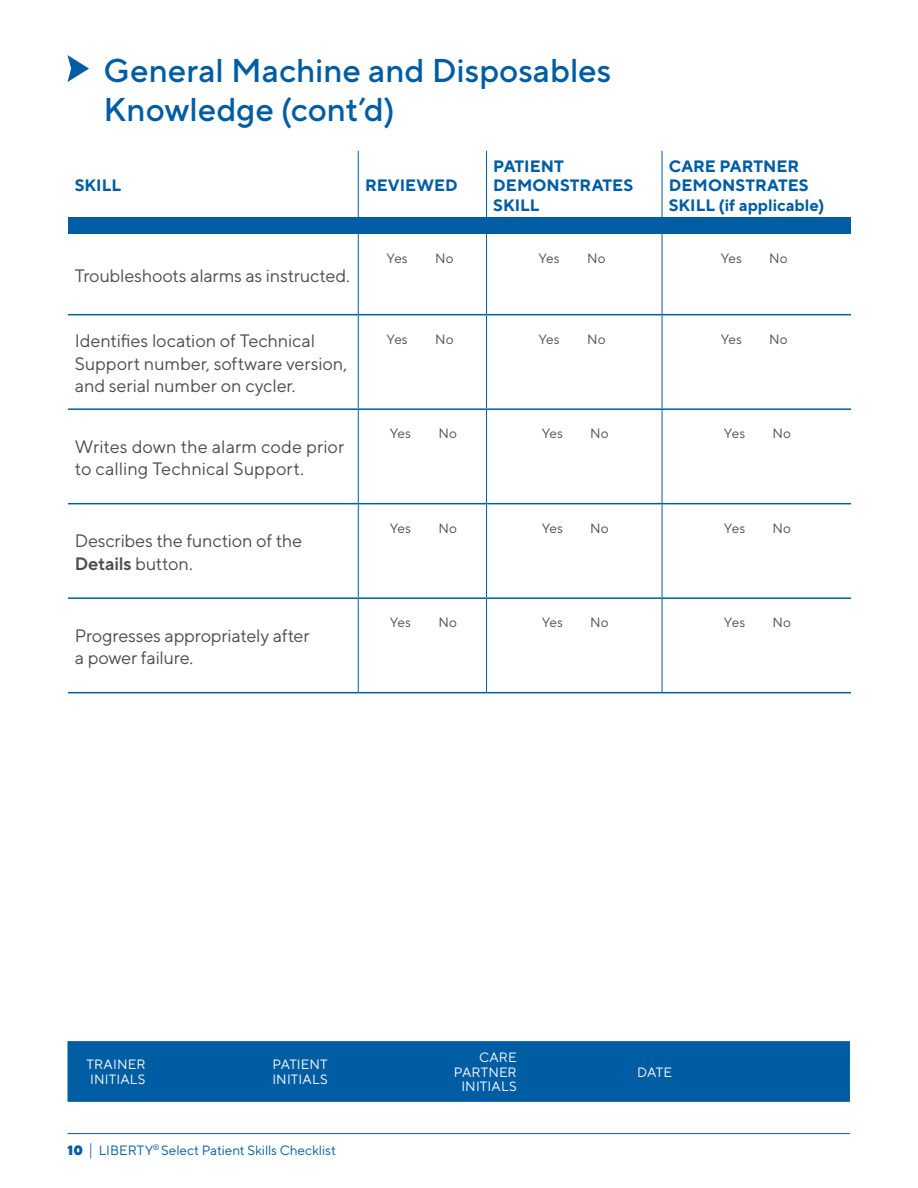
<style>
.page{position:relative;width:918px;height:1188px;background:#fff}
.page>*{position:absolute;margin:0;border:0;box-sizing:border-box;transform-origin:0 0}
.t1{font:500 33px/39px "TT Norms Pro";color:#005da4}
.t2{font:18px/22.5px "TT Norms Pro";letter-spacing:-.01em;color:#4d4d4f}
.t3{font:700 16.5px/19.5px "TT Norms Pro";letter-spacing:.005em;color:#005da4}
.t4{font:13.5px "TT Norms Pro";letter-spacing:.01em;color:#4d4d4f}
.t5{font:13.5px/14.7px "TT Norms Pro";letter-spacing:.01em;color:#fff}
.t6{font:13.5px "TT Norms Pro";color:#005da4}
.s1{font-weight:600}
.s2{font-weight:900}
.s3{font-weight:300;font-size:16.5px}
</style>
<div class="page">
<hr style="left:68px;top:1133px;width:782px;height:1px;background:#005da4">
<div style="left:68px;top:1041px;width:782px;height:61px;background:#005da4"></div>
<svg style="left:68px;top:55px;width:21px;height:27px"></svg>
<div style="left:68px;top:217px;width:783px;height:17px;background:#005da4"></div>
<hr style="left:358px;top:151px;width:1px;height:66px;background:#005da4">
<hr style="left:486px;top:151px;width:1px;height:66px;background:#005da4">
<hr style="left:662px;top:151px;width:1px;height:66px;background:#005da4">
<hr style="left:358px;top:234px;width:1px;height:80px;background:#005da4">
<hr style="left:486px;top:234px;width:1px;height:80px;background:#005da4">
<hr style="left:662px;top:234px;width:1px;height:80px;background:#005da4">
<hr style="left:358px;top:315px;width:1px;height:93px;background:#005da4">
<hr style="left:486px;top:315px;width:1px;height:93px;background:#005da4">
<hr style="left:662px;top:315px;width:1px;height:93px;background:#005da4">
<hr style="left:358px;top:410px;width:1px;height:93px;background:#005da4">
<hr style="left:486px;top:410px;width:1px;height:93px;background:#005da4">
<hr style="left:662px;top:410px;width:1px;height:93px;background:#005da4">
<hr style="left:358px;top:504px;width:1px;height:93px;background:#005da4">
<hr style="left:486px;top:504px;width:1px;height:93px;background:#005da4">
<hr style="left:662px;top:504px;width:1px;height:93px;background:#005da4">
<hr style="left:358px;top:599px;width:1px;height:93px;background:#005da4">
<hr style="left:486px;top:599px;width:1px;height:93px;background:#005da4">
<hr style="left:662px;top:599px;width:1px;height:93px;background:#005da4">
<hr style="left:68px;top:408px;width:290px;height:2px;background:#005da4">
<hr style="left:68px;top:503px;width:290px;height:1px;background:#005da4">
<hr style="left:68px;top:597px;width:290px;height:2px;background:#005da4">
<hr style="left:68px;top:692px;width:290px;height:1px;background:#005da4">
<hr style="left:68px;top:314px;width:290px;height:1px;background:#005da4">
<hr style="left:358px;top:314px;width:129px;height:1px;background:#005da4">
<hr style="left:358px;top:408px;width:129px;height:2px;background:#005da4">
<hr style="left:358px;top:503px;width:129px;height:1px;background:#005da4">
<hr style="left:358px;top:597px;width:129px;height:2px;background:#005da4">
<hr style="left:358px;top:692px;width:129px;height:1px;background:#005da4">
<hr style="left:487px;top:314px;width:175px;height:1px;background:#005da4">
<hr style="left:487px;top:408px;width:175px;height:2px;background:#005da4">
<hr style="left:487px;top:503px;width:175px;height:1px;background:#005da4">
<hr style="left:487px;top:597px;width:175px;height:2px;background:#005da4">
<hr style="left:487px;top:692px;width:175px;height:1px;background:#005da4">
<hr style="left:662px;top:314px;width:189px;height:1px;background:#005da4">
<hr style="left:662px;top:408px;width:189px;height:2px;background:#005da4">
<hr style="left:662px;top:503px;width:189px;height:1px;background:#005da4">
<hr style="left:662px;top:597px;width:189px;height:2px;background:#005da4">
<hr style="left:662px;top:692px;width:189px;height:1px;background:#005da4">
<h1 class="t1" style="left:103px;top:48px;width:509px">General Machine and Disposables<br>Knowledge (cont’d)</h1>
<p class="t3" style="left:75px;top:174px;width:48px">SKILL</p>
<p class="t3" style="left:365px;top:174px;width:94px">REVIEWED</p>
<p class="t3" style="left:493px;top:155px;width:141px">PATIENT<br>DEMONSTRATES<br>SKILL</p>
<p class="t3" style="left:669px;top:155px;width:157px">CARE PARTNER<br>DEMONSTRATES<br>SKILL (if applicable)</p>
<p class="t2" style="left:75px;top:263px;width:277px">Troubleshoots alarms as instructed.</p>
<p class="t4" style="left:387px;top:248px;width:23px">Yes</p>
<p class="t4" style="left:435px;top:248px;width:20px">No</p>
<p class="t4" style="left:538px;top:248px;width:23px">Yes</p>
<p class="t4" style="left:587px;top:248px;width:20px">No</p>
<p class="t4" style="left:721px;top:248px;width:23px">Yes</p>
<p class="t4" style="left:769px;top:248px;width:20px">No</p>
<p class="t2" style="left:75px;top:328px;width:274px">Identifies location of Technical<br>Support number, software version, and serial number on cycler.</p>
<p class="t4" style="left:387px;top:329px;width:23px">Yes</p>
<p class="t4" style="left:435px;top:329px;width:20px">No</p>
<p class="t4" style="left:538px;top:329px;width:23px">Yes</p>
<p class="t4" style="left:587px;top:329px;width:20px">No</p>
<p class="t4" style="left:721px;top:329px;width:23px">Yes</p>
<p class="t4" style="left:769px;top:329px;width:20px">No</p>
<p class="t2" style="left:75px;top:434px;width:271px">Writes down the alarm code prior to calling Technical Support.</p>
<p class="t2" style="left:75px;top:528px;width:229px">Describes the function of the<br><span class="s1">Details</span> button.</p>
<p class="t2" style="left:75px;top:623px;width:236px">Progresses appropriately after a power failure.</p>
<p class="t4" style="left:390px;top:424px;width:23px">Yes</p>
<p class="t4" style="left:438px;top:424px;width:20px">No</p>
<p class="t4" style="left:542px;top:424px;width:23px">Yes</p>
<p class="t4" style="left:590px;top:424px;width:20px">No</p>
<p class="t4" style="left:724px;top:424px;width:23px">Yes</p>
<p class="t4" style="left:773px;top:424px;width:20px">No</p>
<p class="t4" style="left:390px;top:518px;width:23px">Yes</p>
<p class="t4" style="left:438px;top:518px;width:20px">No</p>
<p class="t4" style="left:542px;top:518px;width:23px">Yes</p>
<p class="t4" style="left:590px;top:518px;width:20px">No</p>
<p class="t4" style="left:724px;top:518px;width:23px">Yes</p>
<p class="t4" style="left:773px;top:518px;width:20px">No</p>
<p class="t4" style="left:390px;top:613px;width:23px">Yes</p>
<p class="t4" style="left:438px;top:613px;width:20px">No</p>
<p class="t4" style="left:542px;top:613px;width:23px">Yes</p>
<p class="t4" style="left:590px;top:613px;width:20px">No</p>
<p class="t4" style="left:724px;top:613px;width:23px">Yes</p>
<p class="t4" style="left:773px;top:613px;width:20px">No</p>
<p class="t5" style="left:86px;top:1056px;width:61px">TRAINER<br>INITIALS</p>
<p class="t5" style="left:272px;top:1056px;width:57px">PATIENT<br>INITIALS</p>
<p class="t5" style="left:454px;top:1049px;width:64px;text-align:right">CARE<br>PARTNER<br>INITIALS</p>
<p class="t6" style="left:68px;top:1140px;width:270px"><span class="s2">10</span> <span class="s3">|</span> LIBERTY<sup>®</sup> Select Patient Skills Checklist</p>
<p class="t5" style="left:637px;top:1064px;width:36px">DATE</p>
</div>
